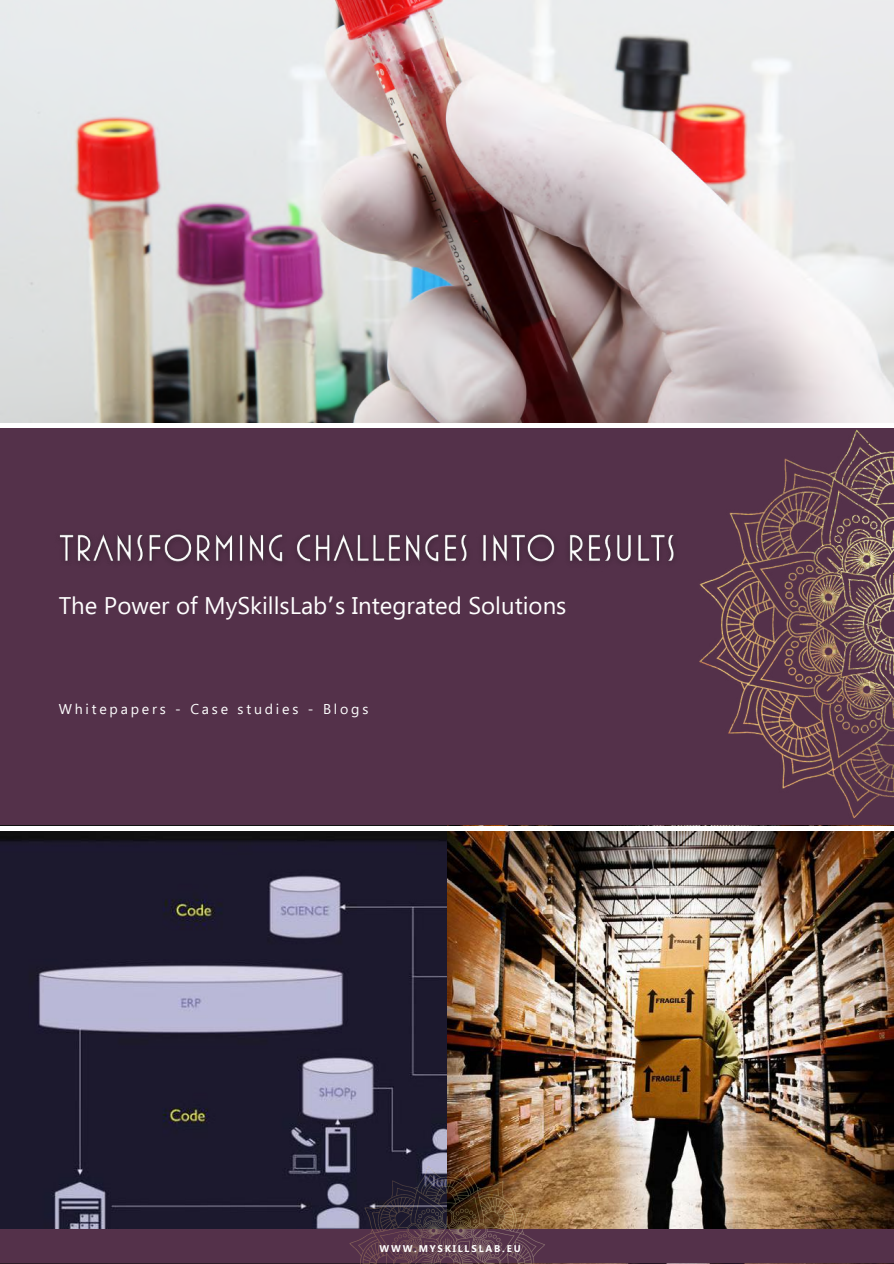
<style>
.page{position:relative;width:894px;height:1264px;background:#fff}
.page>*{position:absolute;margin:0;border:0;box-sizing:border-box;transform-origin:0 0}
.t1{font:24px "Segoe UI";color:#fff}
.t2{font:14.1px "Segoe UI";letter-spacing:.2em;color:#fff}
.t3{font:700 9.75px "Segoe UI";letter-spacing:.185em;color:#fff}
.s1{font-family:"Noto Sans Gurmukhi"}
</style>
<div class="page">
<div style="left:0;top:0;width:893px;height:1263px;background:#54314a"></div>
<img style="left:0;top:825px;width:893px;height:403px">
<img style="left:0;top:0;width:893px;height:423px">
<img style="left:59px;top:533px;width:615px;height:29px">
<img style="left:346px;top:1163px;width:201px;height:100px">
<img style="left:699px;top:429px;width:194px;height:390px">
<div style="left:0;top:423px;width:893px;height:5px;background:#fff"></div>
<hr style="left:0;top:826px;width:893px;height:4px;background:#fff">
<p class="t1" style="left:59px;top:587px;width:509px">The Power of MySkillsLab<span class="s1">’</span>s Integrated Solutions</p>
<p class="t2" style="left:59px;top:699px;width:311px">Whitepapers - Case studies - Blogs</p>
<p class="t3" style="left:379px;top:1241px;width:143px">WWW.MYSKILLSLAB.EU</p>
</div>
